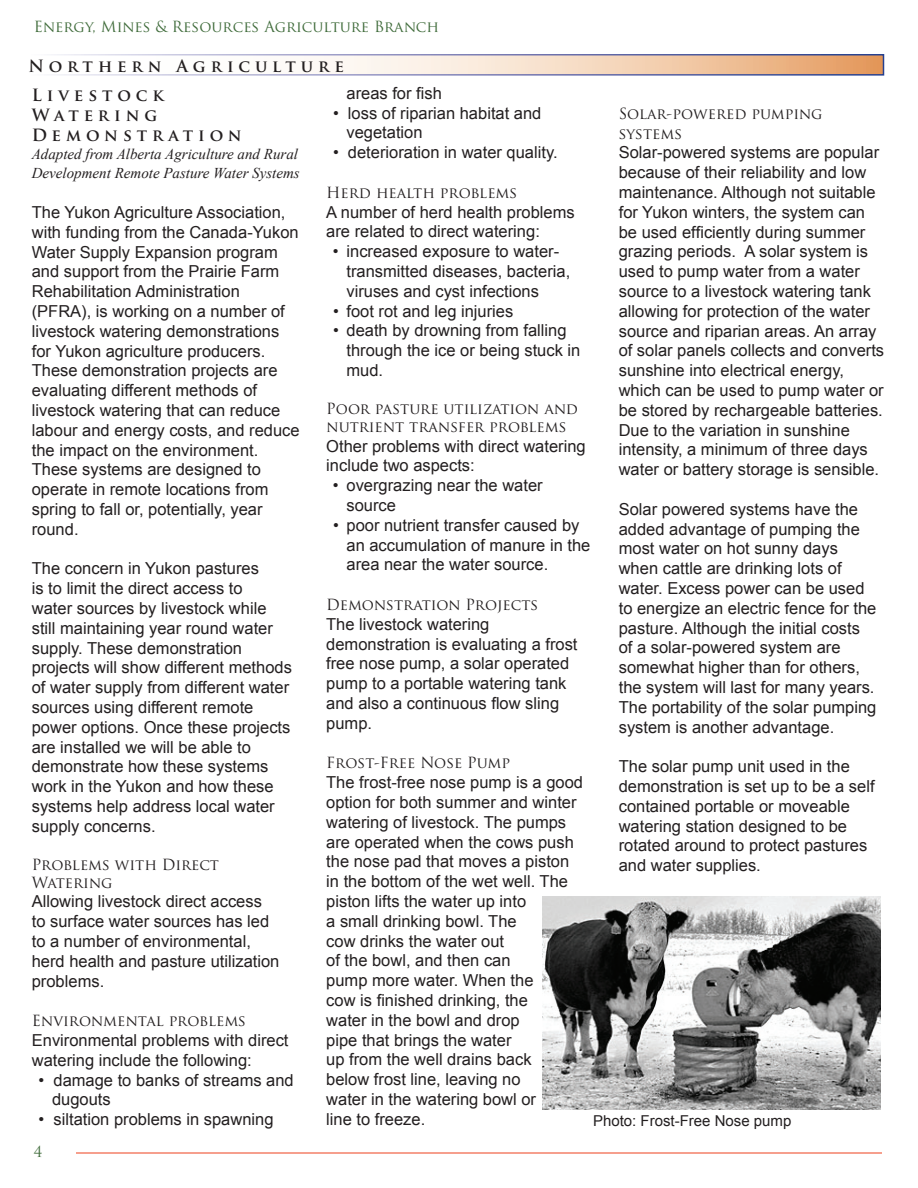
<style>
.page{position:relative;width:918px;height:1188px;background:#fff}
.page>*{position:absolute;margin:0;border:0;box-sizing:border-box;transform-origin:0 0}
.t1{font:16.5px/19.8px "Arial";color:#231f20}
.t2{font:700 16.5px/28.7px "Trajan Pro";letter-spacing:.3em;color:#231f20}
.t3{font:15px/18px "Trajan Pro";color:#231f20}
.t4{font:italic 15px/19.8px "Times New Roman";color:#231f20}
.t5{font:15px "Trajan Pro";color:#3f6b3a}
.t6{font:15px "Arial";color:#231f20}
</style>
<div class="page">
<hr style="left:76px;top:1152px;width:806px;height:1px;background:#f69f8d">
<svg style="left:320px;top:57px;width:561px;height:16px;background:#f3d3b6"></svg>
<div style="left:27px;top:54px;width:857px;height:22px;border:2px solid #fff"></div>
<img style="left:543px;top:897px;width:337px;height:212px">
<p class="t5" style="left:34px;top:17px;width:407px">Energy, Mines &amp; Resources Agriculture Branch</p>
<p class="t2" style="left:28px;top:52px;width:317px">Northern Agriculture<br>Livestock</p>
<p class="t2" style="left:32px;top:105px;width:211px;line-height:19.8px">Watering<br>Demonstration</p>
<p class="t4" style="left:32px;top:143px;width:269px">Adapted from Alberta Agriculture and Rural<br>Development Remote Pasture Water Systems</p>
<p class="t1" style="left:32px;top:203px;width:269px">The Yukon Agriculture Association, with funding from the Canada-Yukon<br>Water Supply Expansion program and support from the Prairie Farm<br>Rehabilitation Administration (PFRA), is working on a number of livestock watering demonstrations for Yukon agriculture producers.<br>These demonstration projects are evaluating different methods of livestock watering that can reduce labour and energy costs, and reduce the impact on the environment.<br>These systems are designed to operate in remote locations from spring to fall or, potentially, year round.</p>
<p class="t1" style="left:32px;top:559px;width:262px">The concern in Yukon pastures<br>is to limit the direct access to<br>water sources by livestock while still maintaining year round water supply. These demonstration projects will show different methods of water supply from different water sources using different remote power options. Once these projects are installed we will be able to demonstrate how these systems work in the Yukon and how these systems help address local water supply concerns.</p>
<p class="t3" style="left:32px;top:855px;width:189px">Problems with Direct<br>Watering</p>
<p class="t1" style="left:32px;top:892px;width:249px">Allowing livestock direct access to surface water sources has led to a number of environmental, herd health and pasture utilization problems.</p>
<p class="t3" style="left:32px;top:1012px;width:216px">Environmental problems</p>
<p class="t1" style="left:32px;top:1031px;width:258px">Environmental problems with direct watering include the following:</p>
<p class="t1" style="left:52px;top:1070px;width:243px;text-indent:-14px">• damage to banks of streams and dugouts</p>
<p class="t1" style="left:39px;top:1110px;width:237px">• siltation problems in spawning</p>
<p class="t1" style="left:347px;top:83px;width:97px">areas for fish</p>
<p class="t1" style="left:346px;top:103px;width:196px;text-indent:-14px">• loss of riparian habitat and vegetation</p>
<p class="t1" style="left:333px;top:143px;width:226px">• deterioration in water quality.</p>
<p class="t3" style="left:326px;top:183px;width:193px">Herd health problems</p>
<p class="t1" style="left:326px;top:202px;width:250px">A number of herd health problems are related to direct watering:</p>
<p class="t1" style="left:346px;top:242px;width:225px;text-indent:-14px">• increased exposure to water&shy;transmitted diseases, bacteria, viruses and cyst infections</p>
<p class="t1" style="left:333px;top:301px;width:182px">• foot rot and leg injuries</p>
<p class="t1" style="left:346px;top:321px;width:235px;text-indent:-13px">• death by drowning from falling through the ice or being stuck in mud.</p>
<p class="t3" style="left:326px;top:399px;width:253px">Poor pasture utilization and nutrient transfer problems</p>
<p class="t1" style="left:326px;top:436px;width:261px">Other problems with direct watering include two aspects:</p>
<p class="t1" style="left:346px;top:476px;width:198px;text-indent:-14px">• overgrazing near the water source</p>
<p class="t1" style="left:346px;top:515px;width:245px;text-indent:-13px">• poor nutrient transfer caused by an accumulation of manure in the area near the water source.</p>
<p class="t3" style="left:326px;top:595px;width:214px">Demonstration Projects</p>
<p class="t1" style="left:326px;top:614px;width:253px">The livestock watering demonstration is evaluating a frost free nose pump, a solar operated pump to a portable watering tank and also a continuous flow sling pump.</p>
<p class="t3" style="left:326px;top:754px;width:185px">Frost-Free Nose Pump</p>
<p class="t1" style="left:326px;top:773px;width:258px">The frost-free nose pump is a good option for both summer and winter watering of livestock. The pumps are operated when the cows push the nose pad that moves a piston in the bottom of the wet well. The piston lifts the water up into<br>a small drinking bowl. The<br>cow drinks the water out<br>of the bowl, and then can<br>pump more water. When the<br>cow is finished drinking, the<br>water in the bowl and drop<br>pipe that brings the water<br>up from the well drains back<br>below frost line, leaving no<br>water in the watering bowl or<br>line to freeze.</p>
<p class="t3" style="left:619px;top:103px;width:205px;line-height:19.8px">Solar-powered pumping systems</p>
<p class="t1" style="left:619px;top:143px;width:267px">Solar-powered systems are popular because of their reliability and low maintenance. Although not suitable for Yukon winters, the system can be used efficiently during summer grazing periods. A solar system is used to pump water from a water source to a livestock watering tank allowing for protection of the water source and riparian areas. An array of solar panels collects and converts sunshine into electrical energy, which can be used to pump water or be stored by rechargeable batteries.<br>Due to the variation in sunshine intensity, a minimum of three days water or battery storage is sensible.</p>
<p class="t1" style="left:619px;top:499px;width:259px">Solar powered systems have the added advantage of pumping the most water on hot sunny days when cattle are drinking lots of water. Excess power can be used to energize an electric fence for the pasture. Although the initial costs of a solar-powered system are somewhat higher than for others, the system will last for many years.<br>The portability of the solar pumping system is another advantage.</p>
<p class="t1" style="left:619px;top:757px;width:257px">The solar pump unit used in the demonstration is set up to be a self contained portable or moveable watering station designed to be rotated around to protect pastures and water supplies.</p>
<p class="t6" style="left:593px;top:1111px;width:200px">Photo: Frost-Free Nose pump</p>
<p class="t5" style="left:34px;top:1142px;width:10px">4</p>
</div>
